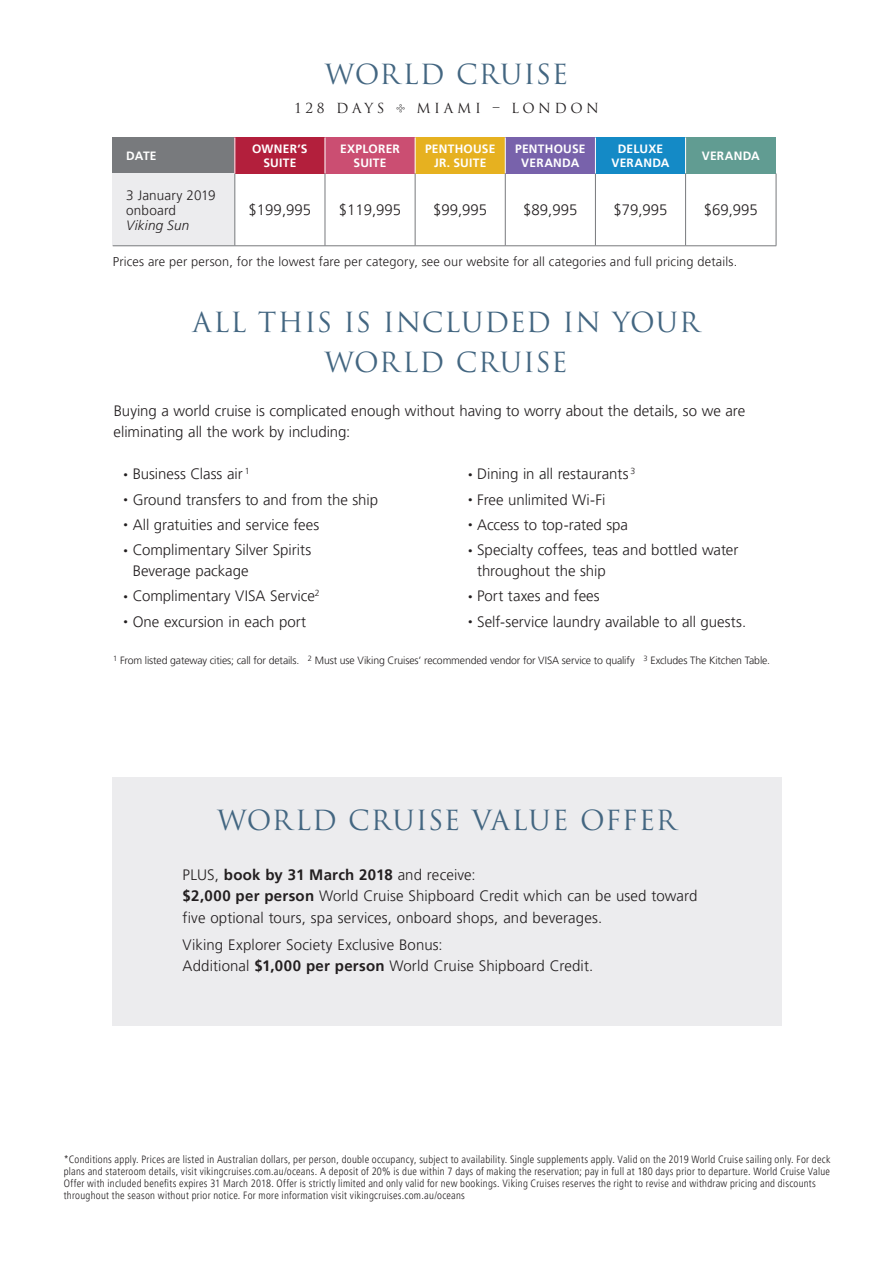
<style>
.page{position:relative;width:893px;height:1263px;background:#fff}
.page>*{position:absolute;margin:0;border:0;box-sizing:border-box;transform-origin:0 0}
.t1{font:27px/40.5px "Trajan Pro";letter-spacing:.035em;color:#436681;text-align:center}
.t2{font:300 15px/21px "Frutiger LT Pro";color:#231f20}
.t3{font:13.5px "Trajan Pro";letter-spacing:.27em;color:#231f20}
.t4{font:300 13.5px/15px "Frutiger LT Pro";letter-spacing:.01em;color:#231f20}
.t5{font:italic 300 13.5px "Frutiger LT Pro";letter-spacing:.01em;color:#231f20}
.t6{font:300 12.75px "Frutiger LT Pro";letter-spacing:.015em;color:#231f20}
.t7{font:700 12px/13.5px "Frutiger LT Pro";letter-spacing:.02em;color:#fff;text-align:center}
.t8{font:300 condensed 10.5px/12px "Frutiger LT Pro";letter-spacing:.025em;color:#231f20}
.t9{font:300 10.5px "Frutiger LT Pro";letter-spacing:-.015em;color:#231f20}
.s1{font-size:9px}
.s2{font-weight:700}
</style>
<div class="page">
<svg style="left:396px;top:104px;width:9px;height:9px"></svg>
<div style="left:113px;top:137px;width:122px;height:36px;background:#787a7d"></div>
<div style="left:235px;top:137px;width:90px;height:36px;background:#b31f3c"></div>
<div style="left:325px;top:137px;width:90px;height:36px;background:#cb4e72"></div>
<div style="left:415px;top:137px;width:90px;height:36px;background:#e6b120"></div>
<div style="left:505px;top:137px;width:90px;height:36px;background:#7862ab"></div>
<div style="left:595px;top:137px;width:91px;height:36px;background:#148ac6"></div>
<div style="left:686px;top:137px;width:90px;height:36px;background:#619c92"></div>
<div style="left:113px;top:173px;width:122px;height:73px;background:#ececee"></div>
<hr style="left:595px;top:173px;width:1px;height:73px;background:#787a7d">
<hr style="left:235px;top:137px;width:1px;height:36px;background:#fff">
<hr style="left:325px;top:137px;width:1px;height:36px;background:#fff">
<hr style="left:415px;top:137px;width:1px;height:36px;background:#fff">
<hr style="left:505px;top:137px;width:1px;height:36px;background:#fff">
<hr style="left:595px;top:137px;width:1px;height:36px;background:#fff">
<hr style="left:685px;top:137px;width:1px;height:36px;background:#fff">
<hr style="left:235px;top:246px;width:90px;height:1px;background:#787a7d">
<hr style="left:325px;top:246px;width:90px;height:1px;background:#787a7d">
<hr style="left:415px;top:246px;width:90px;height:1px;background:#787a7d">
<hr style="left:505px;top:246px;width:90px;height:1px;background:#787a7d">
<hr style="left:595px;top:246px;width:91px;height:1px;background:#787a7d">
<hr style="left:686px;top:246px;width:90px;height:1px;background:#787a7d">
<hr style="left:113px;top:246px;width:122px;height:1px;background:#787a7d">
<hr style="left:235px;top:173px;width:1px;height:73px;background:#787a7d">
<hr style="left:325px;top:173px;width:1px;height:73px;background:#787a7d">
<hr style="left:415px;top:173px;width:1px;height:73px;background:#787a7d">
<hr style="left:505px;top:173px;width:1px;height:73px;background:#787a7d">
<hr style="left:685px;top:173px;width:1px;height:73px;background:#787a7d">
<hr style="left:776px;top:173px;width:1px;height:73px;background:#787a7d">
<div style="left:112px;top:778px;width:669px;height:248px;background:#ececee"></div>
<h1 class="t1" style="left:325px;top:54px;width:245px">WORLD CRUISE</h1>
<p class="t3" style="left:294px;top:99px;width:92px">128 DAYS</p>
<p class="t3" style="left:416px;top:99px;width:184px">MIAMI – LONDON</p>
<p class="t7" style="left:126px;top:149px;width:32px">DATE</p>
<p class="t7" style="left:252px;top:142px;width:57px">OWNER’S<br>SUITE</p>
<p class="t7" style="left:340px;top:142px;width:61px">EXPLORER<br>SUITE</p>
<p class="t7" style="left:425px;top:142px;width:72px">PENTHOUSE<br>JR. SUITE</p>
<p class="t7" style="left:515px;top:142px;width:72px">PENTHOUSE<br>VERANDA</p>
<p class="t7" style="left:611px;top:142px;width:60px">DELUXE<br>VERANDA</p>
<p class="t7" style="left:702px;top:149px;width:60px">VERANDA</p>
<p class="t4" style="left:126px;top:187px;width:91px">3 January 2019 onboard</p>
<p class="t5" style="left:126px;top:217px;width:65px">Viking Sun</p>
<p class="t2" style="left:249px;top:199px;width:64px">$199,995</p>
<p class="t2" style="left:339px;top:199px;width:64px">$119,995</p>
<p class="t2" style="left:433px;top:199px;width:56px">$99,995</p>
<p class="t2" style="left:523px;top:199px;width:56px">$89,995</p>
<p class="t2" style="left:613px;top:199px;width:56px">$79,995</p>
<p class="t2" style="left:704px;top:199px;width:56px">$69,995</p>
<p class="t6" style="left:113px;top:253px;width:626px">Prices are per person, for the lowest fare per category, see our website for all categories and full pricing details.</p>
<h1 class="t1" style="left:193px;top:302px;width:509px">ALL THIS IS INCLUDED IN YOUR<br>WORLD CRUISE</h1>
<p class="t2" style="left:114px;top:400px;width:633px">Buying a world cruise is complicated enough without having to worry about the details, so we are eliminating all the work by including:</p>
<p class="t2" style="left:124px;top:463px;width:127px"><span class="s1">•</span> Business Class air <sup>1</sup></p>
<p class="t2" style="left:124px;top:489px;width:256px"><span class="s1">•</span> Ground transfers to and from the ship</p>
<p class="t2" style="left:124px;top:514px;width:197px"><span class="s1">•</span> All gratuities and service fees</p>
<p class="t2" style="left:133px;top:539px;width:180px;text-indent:-9px"><span class="s1">•</span> Complimentary Silver Spirits<br>Beverage package</p>
<p class="t2" style="left:124px;top:585px;width:198px"><span class="s1">•</span> Complimentary VISA Service<sup>2</sup></p>
<p class="t2" style="left:124px;top:611px;width:184px"><span class="s1">•</span> One excursion in each port</p>
<p class="t2" style="left:468px;top:463px;width:169px"><span class="s1">•</span> Dining in all restaurants <sup>3</sup></p>
<p class="t2" style="left:468px;top:489px;width:139px"><span class="s1">•</span> Free unlimited Wi-Fi</p>
<p class="t2" style="left:468px;top:514px;width:162px"><span class="s1">•</span> Access to top-rated spa</p>
<p class="t2" style="left:477px;top:539px;width:263px;text-indent:-9px"><span class="s1">•</span> Specialty coffees, teas and bottled water throughout the ship</p>
<p class="t2" style="left:468px;top:585px;width:133px"><span class="s1">•</span> Port taxes and fees</p>
<p class="t2" style="left:468px;top:611px;width:280px"><span class="s1">•</span> Self-service laundry available to all guests.</p>
<p class="t9" style="left:113px;top:653px;width:658px"><sup>1</sup> From listed gateway cities; call for details. <sup>2</sup> Must use Viking Cruises’ recommended vendor for VISA service to qualify <sup>3</sup> Excludes The Kitchen Table.</p>
<h1 class="t1" style="left:217px;top:800px;width:460px">WORLD CRUISE VALUE OFFER</h1>
<p class="t2" style="left:183px;top:864px;width:516px">PLUS, <span class="s2">book by 31 March 2018</span> and receive:<br><span class="s2">$2,000 per person</span> World Cruise Shipboard Credit which can be used toward five optional tours, spa services, onboard shops, and beverages.</p>
<p class="t2" style="left:183px;top:934px;width:412px">Viking Explorer Society Exclusive Bonus:<br>Additional <span class="s2">$1,000 per person</span> World Cruise Shipboard Credit.</p>
<p class="t8" style="left:64px;top:1153px;width:768px">*Conditions apply. Prices are listed in Australian dollars, per person, double occupancy, subject to availability. Single supplements apply. Valid on the 2019 World Cruise sailing only. For deck plans and stateroom details, visit vikingcruises.com.au/oceans. A deposit of 20% is due within 7 days of making the reservation; pay in full at 180 days prior to departure. World Cruise Value Offer with included benefits expires 31 March 2018. Offer is strictly limited and only valid for new bookings. Viking Cruises reserves the right to revise and withdraw pricing and discounts throughout the season without prior notice. For more information visit vikingcruises.com.au/oceans</p>
</div>
